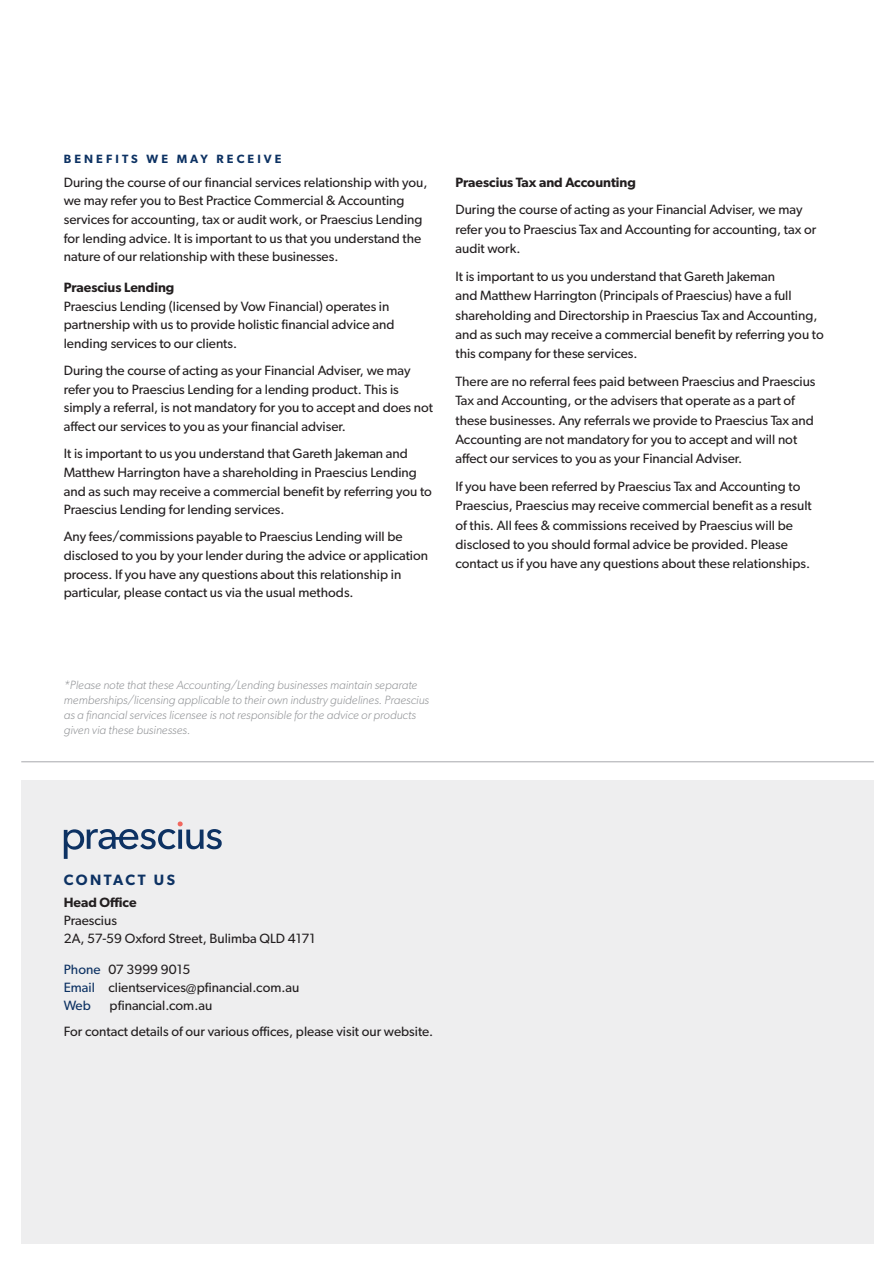
<style>
.page{position:relative;width:893px;height:1263px;background:#fff}
.page>*{position:absolute;margin:0;border:0;box-sizing:border-box;transform-origin:0 0}
.t1{font:600 15px "Gibson";letter-spacing:.17em;color:#0d3263}
.Body_copy{font:13.5px/18.6px "Gibson";color:#231f20}
.t2{font:600 13.5px "Gibson";color:#231f20}
.t3{font:13.5px "Gibson";color:#0d3263}
.t4{font:italic 300 12px/15px "Gibson";color:#939598}
.t5{font:600 12px "Gibson";letter-spacing:.26em;color:#0d3263}
.s1{color:#0d3263}
</style>
<div class="page">
<div style="left:21px;top:780px;width:853px;height:464px;background:#eeeeef"></div>
<hr style="left:21px;top:761px;width:853px;height:1px;background:#a7a9ac">
<svg style="left:64px;top:821px;width:158px;height:38px"></svg>
<p class="t5" style="left:64px;top:151px;width:219px">BENEFITS WE MAY RECEIVE</p>
<p class="Body_copy" style="left:64px;top:172px;width:365px">During the course of our financial services relationship with you, we may refer you to Best Practice Commercial &amp; Accounting services for accounting, tax or audit work, or Praescius Lending for lending advice. It is important to us that you understand the nature of our relationship with these businesses.</p>
<p class="t2" style="left:64px;top:279px;width:112px">Praescius Lending</p>
<p class="Body_copy" style="left:64px;top:296px;width:332px">Praescius Lending (licensed by Vow Financial) operates in partnership with us to provide holistic financial advice and lending services to our clients.</p>
<p class="Body_copy" style="left:64px;top:361px;width:371px">During the course of acting as your Financial Adviser, we may refer you to Praescius Lending for a lending product. This is simply a referral, is not mandatory for you to accept and does not affect our services to you as your financial adviser.</p>
<p class="Body_copy" style="left:64px;top:444px;width:370px">It is important to us you understand that Gareth Jakeman and Matthew Harrington have a shareholding in Praescius Lending and as such may receive a commercial benefit by referring you to Praescius Lending for lending services.</p>
<p class="Body_copy" style="left:64px;top:527px;width:366px">Any fees/commissions payable to Praescius Lending will be disclosed to you by your lender during the advice or application process. If you have any questions about this relationship in particular, please contact us via the usual methods.</p>
<p class="t2" style="left:455px;top:174px;width:182px">Praescius Tax and Accounting</p>
<p class="Body_copy" style="left:455px;top:200px;width:362px;line-height:19.4px">During the course of acting as your Financial Adviser, we may refer you to Praescius Tax and Accounting for accounting, tax or audit work.</p>
<p class="Body_copy" style="left:455px;top:266px;width:370px;line-height:19.4px">It is important to us you understand that Gareth Jakeman<br>and Matthew Harrington (Principals of Praescius) have a full shareholding and Directorship in Praescius Tax and Accounting, and as such may receive a commercial benefit by referring you to this company for these services.</p>
<p class="Body_copy" style="left:455px;top:371px;width:361px;line-height:19.4px">There are no referral fees paid between Praescius and Praescius Tax and Accounting, or the advisers that operate as a part of these businesses. Any referrals we provide to Praescius Tax and Accounting are not mandatory for you to accept and will not affect our services to you as your Financial Adviser.</p>
<p class="Body_copy" style="left:455px;top:476px;width:358px;line-height:19.4px">If you have been referred by Praescius Tax and Accounting to Praescius, Praescius may receive commercial benefit as a result of this. All fees &amp; commissions received by Praescius will be disclosed to you should formal advice be provided. Please contact us if you have any questions about these relationships.</p>
<p class="t4" style="left:64px;top:677px;width:367px">*Please note that these Accounting/Lending businesses maintain separate memberships/licensing applicable to their own industry guidelines. Praescius as a financial services licensee is not responsible for the advice or products given via these businesses.</p>
<p class="t1" style="left:64px;top:870px;width:113px">CONTACT US</p>
<p class="t2" style="left:64px;top:894px;width:74px">Head Office</p>
<p class="Body_copy" style="left:64px;top:911px;width:253px;line-height:18px">Praescius<br>2A, 57-59 Oxford Street, Bulimba QLD 4171</p>
<p class="Body_copy" style="left:64px;top:959px;width:128px"><span class="s1">Phone</span> 07 3999 9015</p>
<p class="Body_copy" style="left:64px;top:977px;width:237px"><span class="s1">Email</span> clientservices@pfinancial.com.au</p>
<p class="t3" style="left:64px;top:997px;width:29px">Web</p>
<p class="Body_copy" style="left:110px;top:995px;width:104px">pfinancial.com.au</p>
<p class="Body_copy" style="left:64px;top:1022px;width:371px">For contact details of our various offices, please visit our website.</p>
</div>
